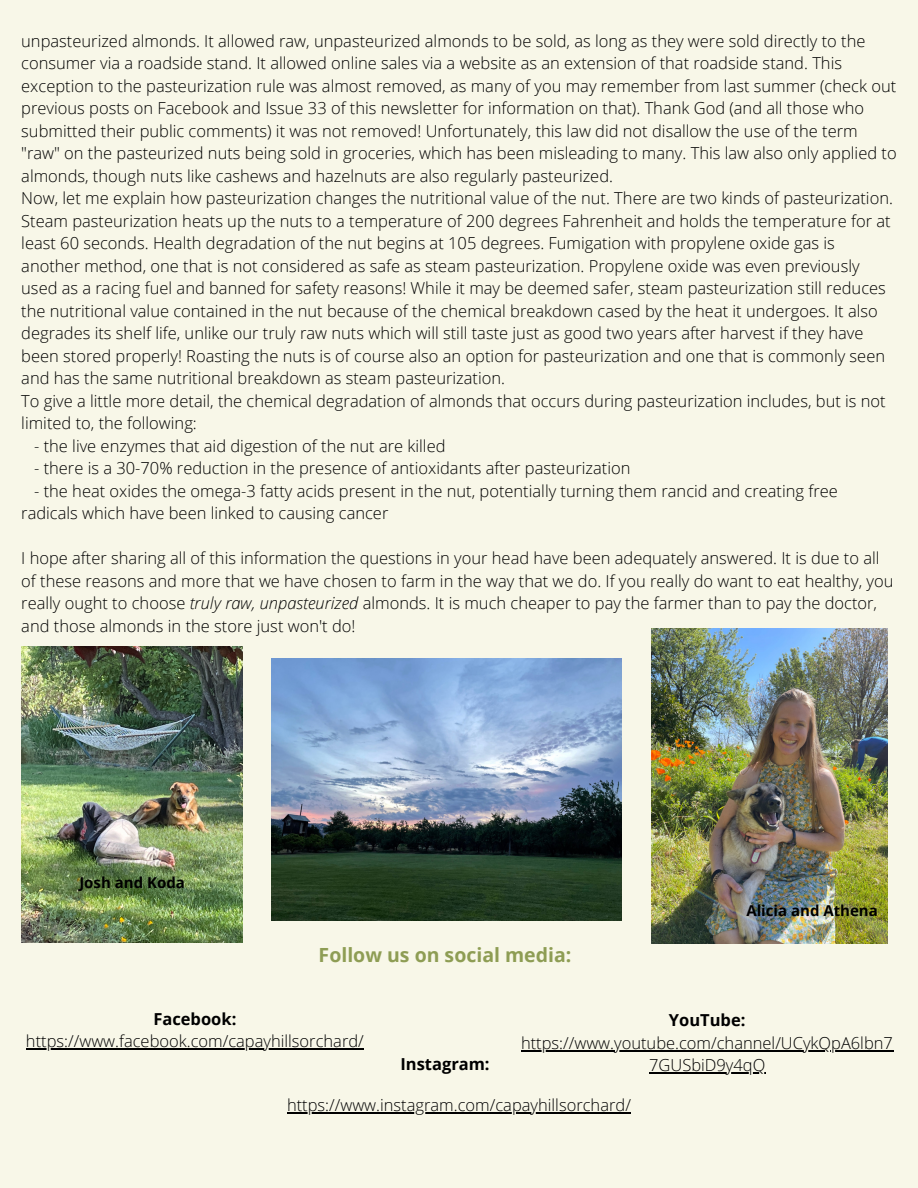
<style>
.page{position:relative;width:918px;height:1188px;background:#f8f7e8}
.page>*{position:absolute;margin:0;border:0;box-sizing:border-box;transform-origin:0 0}
.t1{font:700 19.5px "Open Sans";color:#8e9d54}
.t2{font:300 16.5px/22.5px "Open Sans";color:#000}
.t3{font:700 16.5px "Open Sans";color:#000}
.t4{font:700 15px "Open Sans";color:#000}
.s1{font-style:italic}
</style>
<div class="page">
<img style="left:21px;top:646px;width:222px;height:296px">
<img style="left:651px;top:629px;width:237px;height:315px">
<img style="left:272px;top:658px;width:350px;height:262px">
<hr style="left:287px;top:1113px;width:344px;height:1px;background:#000">
<hr style="left:26px;top:1048px;width:338px;height:2px;background:#000">
<hr style="left:521px;top:1050px;width:372px;height:1px;background:#000">
<hr style="left:649px;top:1072px;width:116px;height:2px;background:#000">
<p class="t2" style="left:21px;top:29px;width:877px">unpasteurized almonds. It allowed raw, unpasteurized almonds to be sold, as long as they were sold directly to the consumer via a roadside stand. It allowed online sales via a website as an extension of that roadside stand. This exception to the pasteurization rule was almost removed, as many of you may remember from last summer (check out previous posts on Facebook and Issue 33 of this newsletter for information on that). Thank God (and all those who submitted their public comments) it was not removed! Unfortunately, this law did not disallow the use of the term "raw" on the pasteurized nuts being sold in groceries, which has been misleading to many. This law also only applied to almonds, though nuts like cashews and hazelnuts are also regularly pasteurized.</p>
<p class="t2" style="left:21px;top:187px;width:873px">Now, let me explain how pasteurization changes the nutritional value of the nut. There are two kinds of pasteurization.<br>Steam pasteurization heats up the nuts to a temperature of 200 degrees Fahrenheit and holds the temperature for at least 60 seconds. Health degradation of the nut begins at 105 degrees. Fumigation with propylene oxide gas is another method, one that is not considered as safe as steam pasteurization. Propylene oxide was even previously used as a racing fuel and banned for safety reasons! While it may be deemed safer, steam pasteurization still reduces the nutritional value contained in the nut because of the chemical breakdown cased by the heat it undergoes. It also degrades its shelf life, unlike our truly raw nuts which will still taste just as good two years after harvest if they have been stored properly! Roasting the nuts is of course also an option for pasteurization and one that is commonly seen and has the same nutritional breakdown as steam pasteurization.</p>
<p class="t2" style="left:21px;top:389px;width:866px">To give a little more detail, the chemical degradation of almonds that occurs during pasteurization includes, but is not limited to, the following:</p>
<p class="t2" style="left:34px;top:434px;width:413px">- the live enzymes that aid digestion of the nut are killed</p>
<p class="t2" style="left:34px;top:457px;width:598px">- there is a 30-70% reduction in the presence of antioxidants after pasteurization</p>
<p class="t2" style="left:21px;top:479px;width:818px;text-indent:13px">- the heat oxides the omega-3 fatty acids present in the nut, potentially turning them rancid and creating free radicals which have been linked to causing cancer</p>
<p class="t2" style="left:21px;top:547px;width:874px">I hope after sharing all of this information the questions in your head have been adequately answered. It is due to all of these reasons and more that we have chosen to farm in the way that we do. If you really do want to eat healthy, you really ought to choose <span class="s1">truly raw, unpasteurized</span> almonds. It is much cheaper to pay the farmer than to pay the doctor, and those almonds in the store just won't do!</p>
<p class="t4" style="left:79px;top:872px;width:107px">Josh and Koda</p>
<p class="t1" style="left:319px;top:941px;width:254px">Follow us on social media:</p>
<p class="t4" style="left:746px;top:900px;width:133px">Alicia and Athena</p>
<p class="t3" style="left:153px;top:1007px;width:85px">Facebook:</p>
<p class="t2" style="left:26px;top:1030px;width:339px">https://www.facebook.com/capayhillsorchard/</p>
<p class="t3" style="left:400px;top:1052px;width:91px">Instagram:</p>
<p class="t3" style="left:669px;top:1009px;width:78px">YouTube:</p>
<p class="t2" style="left:521px;top:1031px;width:373px;text-align:center">https://www.youtube.com/channel/UCykQpA6lbn7<br>7GUSbiD9y4qQ</p>
<p class="t2" style="left:287px;top:1094px;width:345px">https://www.instagram.com/capayhillsorchard/</p>
</div>
